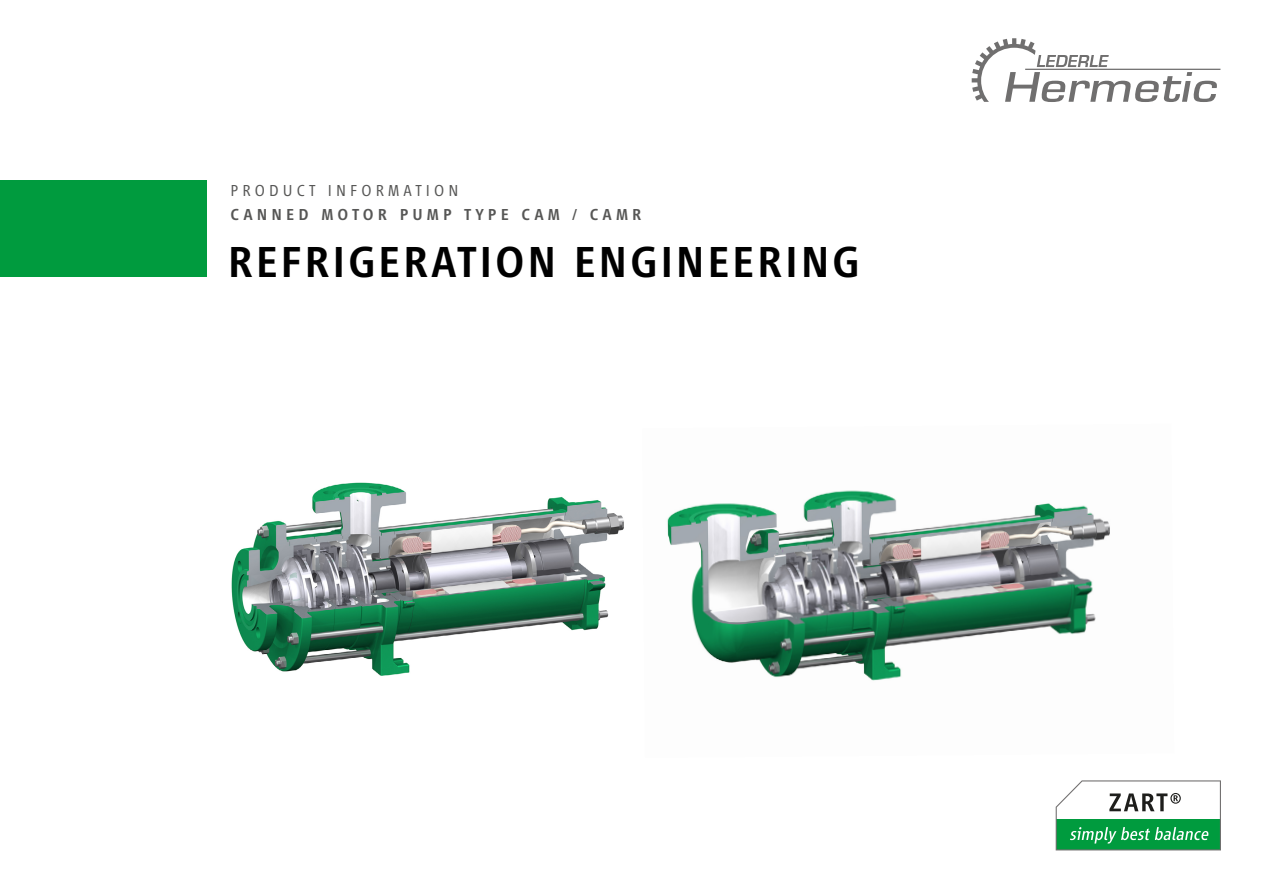
<style>
.page{position:relative;width:1263px;height:893px;background:#fff}
.page>*{position:absolute;margin:0;border:0;box-sizing:border-box;transform-origin:0 0}
.t1{font:500 45px "Vialog LT";letter-spacing:.06em;color:#000}
.t2{font:500 16.5px "Vialog LT";letter-spacing:.25em;color:#575756}
.t3{font:300 16.5px "Vialog LT";letter-spacing:.25em;color:#575756}
</style>
<div class="page">
<svg style="left:972px;top:38px;width:248px;height:64px"></svg>
<div style="left:0;top:181px;width:206px;height:96px;background:#009b3e"></div>
<img style="left:231px;top:482px;width:393px;height:194px">
<img style="left:667px;top:490px;width:443px;height:191px">
<svg style="left:1056px;top:780px;width:165px;height:70px"></svg>
<p class="t3" style="left:231px;top:181px;width:229px">PRODUCT INFORMATION</p>
<p class="t2" style="left:231px;top:205px;width:412px">CANNED MOTOR PUMP TYPE CAM / CAMR</p>
<h1 class="t1" style="left:228px;top:238px;width:633px">REFRIGERATION ENGINEERING</h1>
</div>
